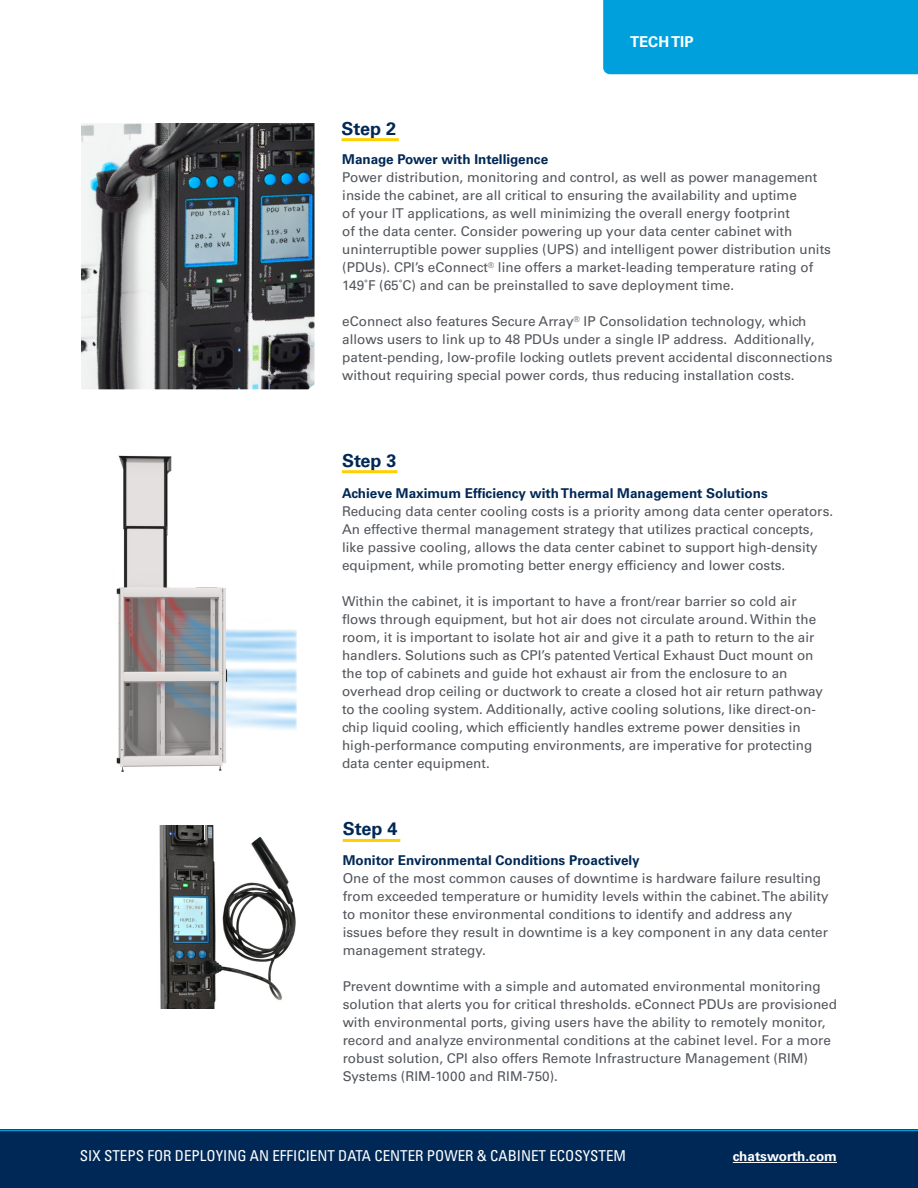
<style>
.page{position:relative;width:918px;height:1188px;background:#fff}
.page>*{position:absolute;margin:0;border:0;box-sizing:border-box;transform-origin:0 0}
.t1{font:700 18px "Univers LT Std";color:#002856}
.t2{font:condensed 15px "Univers LT Std";color:#fff}
.t3{font:700 15px "Univers LT Std";color:#fff}
.t4{font:13.5px/18px "Univers LT Std";color:#52555b}
.t5{font:700 13.5px "Univers LT Std";color:#002856}
.t6{font:700 13.5px "Univers LT Std";color:#fff}
</style>
<div class="page">
<div style="left:0;top:1130px;width:918px;height:58px;background:#002856"></div>
<hr style="left:0;top:1130px;width:918px;height:1px;background:#00a0dd">
<div style="left:603px;top:0;width:315px;height:74px;background:#00a0dd"></div>
<hr style="left:733px;top:1162px;width:104px;height:1px;background:#fff">
<hr style="left:342px;top:470px;width:55px;height:3px;background:#ffd000">
<img style="left:116px;top:455px;width:181px;height:317px">
<hr style="left:343px;top:839px;width:57px;height:3px;background:#ffd000">
<img style="left:159px;top:826px;width:137px;height:182px">
<hr style="left:342px;top:138px;width:57px;height:3px;background:#ffd000">
<img style="left:81px;top:123px;width:234px;height:266px">
<p class="t3" style="left:630px;top:33px;width:65px">TECH TIP</p>
<h1 class="t1" style="left:342px;top:118px;width:56px">Step 2</h1>
<p class="t5" style="left:342px;top:151px;width:207px">Manage Power with Intelligence</p>
<p class="t4" style="left:342px;top:168px;width:490px">Power distribution, monitoring and control, as well as power management inside the cabinet, are all critical to ensuring the availability and uptime<br>of your IT applications, as well minimizing the overall energy footprint<br>of the data center. Consider powering up your data center cabinet with uninterruptible power supplies (UPS) and intelligent power distribution units (PDUs). CPI’s eConnect<sup>®</sup> line offers a market-leading temperature rating of 149˚F (65˚C) and can be preinstalled to save deployment time.</p>
<p class="t4" style="left:342px;top:312px;width:492px">eConnect also features Secure Array<sup>®</sup> IP Consolidation technology, which allows users to link up to 48 PDUs under a single IP address. Additionally, patent-pending, low-profile locking outlets prevent accidental disconnections without requiring special power cords, thus reducing installation costs.</p>
<h1 class="t1" style="left:342px;top:450px;width:56px">Step 3</h1>
<p class="t5" style="left:342px;top:485px;width:427px">Achieve Maximum Efficiency with Thermal Management Solutions</p>
<p class="t4" style="left:342px;top:502px;width:493px">Reducing data center cooling costs is a priority among data center operators.<br>An effective thermal management strategy that utilizes practical concepts, like passive cooling, allows the data center cabinet to support high-density equipment, while promoting better energy efficiency and lower costs.</p>
<p class="t4" style="left:342px;top:592px;width:483px">Within the cabinet, it is important to have a front/rear barrier so cold air flows through equipment, but hot air does not circulate around. Within the room, it is important to isolate hot air and give it a path to return to the air handlers. Solutions such as CPI’s patented Vertical Exhaust Duct mount on the top of cabinets and guide hot exhaust air from the enclosure to an overhead drop ceiling or ductwork to create a closed hot air return pathway to the cooling system. Additionally, active cooling solutions, like direct-on&shy;chip liquid cooling, which efficiently handles extreme power densities in high-performance computing environments, are imperative for protecting data center equipment.</p>
<h1 class="t1" style="left:343px;top:818px;width:56px">Step 4</h1>
<p class="t5" style="left:343px;top:852px;width:299px">Monitor Environmental Conditions Proactively</p>
<p class="t4" style="left:343px;top:869px;width:487px">One of the most common causes of downtime is hardware failure resulting from exceeded temperature or humidity levels within the cabinet. The ability to monitor these environmental conditions to identify and address any issues before they result in downtime is a key component in any data center management strategy.</p>
<p class="t4" style="left:343px;top:977px;width:496px">Prevent downtime with a simple and automated environmental monitoring solution that alerts you for critical thresholds. eConnect PDUs are provisioned with environmental ports, giving users have the ability to remotely monitor, record and analyze environmental conditions at the cabinet level. For a more robust solution, CPI also offers Remote Infrastructure Management (RIM)<br>Systems (RIM-1000 and RIM-750).</p>
<p class="t2" style="left:80px;top:1147px;width:548px">SIX STEPS FOR DEPLOYING AN EFFICIENT DATA CENTER POWER &amp; CABINET ECOSYSTEM</p>
<p class="t6" style="left:733px;top:1148px;width:106px">chatsworth.com</p>
</div>
